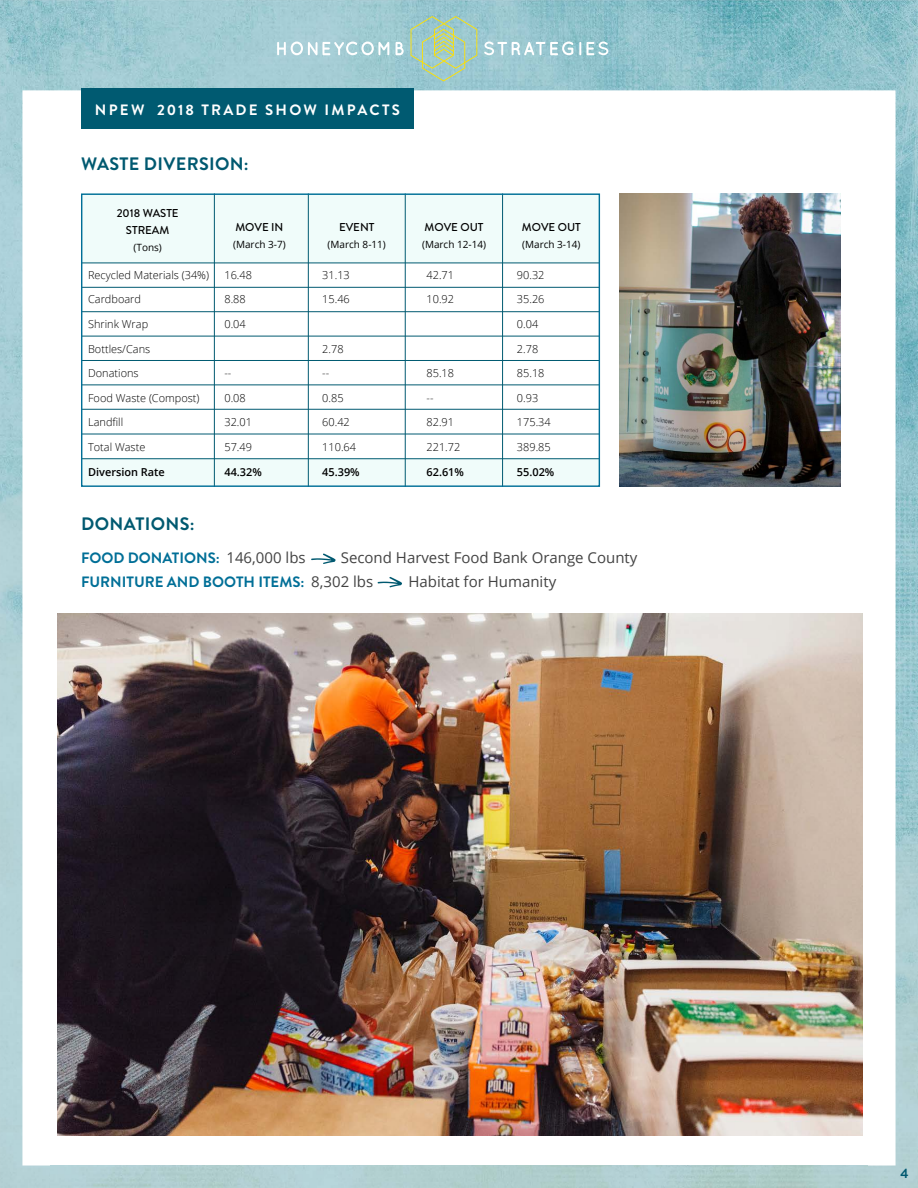
<style>
.page{position:relative;width:918px;height:1188px;background:#fff}
.page>*{position:absolute;margin:0;border:0;box-sizing:border-box;transform-origin:0 0}
.t1{font:700 18px "Brandon Grotesque";letter-spacing:.02em;color:#005970}
.t2{font:700 15px "Brandon Grotesque";color:#006f97}
.t3{font:15px "Open Sans";color:#434343}
.t4{font:700 15px "Brandon Grotesque";letter-spacing:.15em;color:#fff}
.t5{font:700 13.5px "Brandon Grotesque";color:#005970}
.t6{font:500 11.4px/17.1px "Brandon Grotesque";color:#000;text-align:center}
.t7{font:300 10.95px "Open Sans";color:#000}
.t8{font:600 10.95px "Open Sans";color:#000}
.t9{font:10.05px "Open Sans";color:#000}
.s1{font-family:"Open Sans";font-weight:400;color:#434343}
</style>
<div class="page">
<img style="left:0;top:0;width:918px;height:103px">
<img style="left:0;top:103px;width:51px;height:1085px">
<img style="left:867px;top:103px;width:51px;height:1085px">
<svg style="left:411px;top:16px;width:66px;height:65px;background:#a5cab8"></svg>
<svg style="left:277px;top:42px;width:112px;height:13px"></svg>
<svg style="left:396px;top:42px;width:8px;height:13px"></svg>
<svg style="left:484px;top:42px;width:89px;height:13px"></svg>
<svg style="left:579px;top:42px;width:2px;height:13px"></svg>
<svg style="left:587px;top:42px;width:21px;height:13px"></svg>
<div style="left:81px;top:89px;width:333px;height:40px;background:#005a71"></div>
<div style="left:81px;top:194px;width:519px;height:69px;background:#eafbf8"></div>
<div style="left:81px;top:459px;width:519px;height:28px;background:#eafbf8"></div>
<hr style="left:81px;top:263px;width:519px;height:1px;background:#005a71">
<hr style="left:81px;top:287px;width:519px;height:1px;background:#005a71">
<hr style="left:81px;top:311px;width:519px;height:1px;background:#005a71">
<hr style="left:81px;top:336px;width:519px;height:1px;background:#005a71">
<hr style="left:81px;top:360px;width:519px;height:1px;background:#005a71">
<hr style="left:81px;top:385px;width:519px;height:1px;background:#005a71">
<hr style="left:81px;top:409px;width:519px;height:1px;background:#005a71">
<hr style="left:81px;top:434px;width:519px;height:1px;background:#005a71">
<hr style="left:81px;top:458px;width:519px;height:1px;background:#005a71">
<hr style="left:214px;top:193px;width:1px;height:294px;background:#005a71">
<hr style="left:308px;top:193px;width:1px;height:294px;background:#005a71">
<hr style="left:405px;top:194px;width:1px;height:293px;background:#005a71">
<hr style="left:502px;top:194px;width:1px;height:293px;background:#005a71">
<div style="left:81px;top:193px;width:519px;height:294px;border:1px solid #006f97"></div>
<svg style="left:311px;top:554px;width:25px;height:10px"></svg>
<svg style="left:378px;top:577px;width:24px;height:10px"></svg>
<img style="left:58px;top:614px;width:804px;height:522px">
<img style="left:619px;top:193px;width:222px;height:294px">
<h2 class="t4" style="left:95px;top:100px;width:306px">NPEW 2018 TRADE SHOW IMPACTS</h2>
<h1 class="t1" style="left:81px;top:151px;width:169px">WASTE DIVERSION:</h1>
<p class="t6" style="left:117px;top:205px;width:63px">2018 WASTE<br>STREAM</p>
<p class="t9" style="left:134px;top:241px;width:30px">(Tons)</p>
<p class="t7" style="left:88px;top:267px;width:122px">Recycled Materials (34%)</p>
<p class="t7" style="left:88px;top:292px;width:54px">Cardboard</p>
<p class="t7" style="left:88px;top:316px;width:62px">Shrink Wrap</p>
<p class="t7" style="left:88px;top:341px;width:64px">Bottles/Cans</p>
<p class="t7" style="left:88px;top:366px;width:52px">Donations</p>
<p class="t7" style="left:88px;top:390px;width:113px">Food Waste (Compost)</p>
<p class="t7" style="left:88px;top:415px;width:37px">Landfill</p>
<p class="t7" style="left:88px;top:440px;width:59px">Total Waste</p>
<p class="t8" style="left:88px;top:464px;width:78px">Diversion Rate</p>
<p class="t6" style="left:235px;top:219px;width:50px">MOVE IN</p>
<p class="t9" style="left:233px;top:238px;width:54px">(March 3-7)</p>
<p class="t7" style="left:224px;top:267px;width:29px">16.48</p>
<p class="t7" style="left:224px;top:292px;width:23px">8.88</p>
<p class="t7" style="left:224px;top:316px;width:23px">0.04</p>
<p class="t7" style="left:224px;top:366px;width:9px">--</p>
<p class="t7" style="left:224px;top:390px;width:23px">0.08</p>
<p class="t7" style="left:224px;top:415px;width:29px">32.01</p>
<p class="t7" style="left:224px;top:440px;width:29px">57.49</p>
<p class="t8" style="left:224px;top:464px;width:39px">44.32%</p>
<h1 class="t1" style="left:81px;top:512px;width:115px">DONATIONS:</h1>
<p class="t6" style="left:339px;top:219px;width:37px">EVENT</p>
<p class="t9" style="left:328px;top:238px;width:60px">(March 8-11)</p>
<p class="t7" style="left:322px;top:267px;width:29px">31.13</p>
<p class="t7" style="left:322px;top:292px;width:29px">15.46</p>
<p class="t7" style="left:322px;top:341px;width:23px">2.78</p>
<p class="t7" style="left:322px;top:366px;width:9px">--</p>
<p class="t7" style="left:322px;top:390px;width:23px">0.85</p>
<p class="t7" style="left:322px;top:415px;width:29px">60.42</p>
<p class="t7" style="left:322px;top:440px;width:35px">110.64</p>
<p class="t8" style="left:322px;top:464px;width:39px">45.39%</p>
<p class="t6" style="left:425px;top:219px;width:60px">MOVE OUT</p>
<p class="t9" style="left:422px;top:238px;width:66px">(March 12-14)</p>
<p class="t7" style="left:427px;top:267px;width:29px">42.71</p>
<p class="t7" style="left:427px;top:292px;width:29px">10.92</p>
<p class="t7" style="left:427px;top:366px;width:29px">85.18</p>
<p class="t7" style="left:427px;top:390px;width:9px">--</p>
<p class="t7" style="left:427px;top:415px;width:29px">82.91</p>
<p class="t7" style="left:427px;top:440px;width:35px">221.72</p>
<p class="t8" style="left:427px;top:464px;width:39px">62.61%</p>
<p class="t6" style="left:522px;top:219px;width:60px">MOVE OUT</p>
<p class="t9" style="left:522px;top:238px;width:60px">(March 3-14)</p>
<p class="t7" style="left:517px;top:267px;width:29px">90.32</p>
<p class="t7" style="left:517px;top:292px;width:29px">35.26</p>
<p class="t7" style="left:517px;top:316px;width:23px">0.04</p>
<p class="t7" style="left:517px;top:341px;width:23px">2.78</p>
<p class="t7" style="left:517px;top:366px;width:29px">85.18</p>
<p class="t7" style="left:517px;top:390px;width:23px">0.93</p>
<p class="t7" style="left:517px;top:415px;width:35px">175.34</p>
<p class="t7" style="left:517px;top:440px;width:35px">389.85</p>
<p class="t8" style="left:517px;top:464px;width:39px">55.02%</p>
<h2 class="t2" style="left:81px;top:547px;width:226px">FOOD DONATIONS: <span class="s1">146,000 lbs</span></h2>
<h2 class="t3" style="left:341px;top:547px;width:298px">Second Harvest Food Bank Orange County</h2>
<h2 class="t2" style="left:81px;top:571px;width:294px">FURNITURE AND BOOTH ITEMS: <span class="s1">8,302 lbs</span></h2>
<h2 class="t3" style="left:408px;top:571px;width:149px">Habitat for Humanity</h2>
<p class="t5" style="left:900px;top:1164px;width:10px">4</p>
</div>
